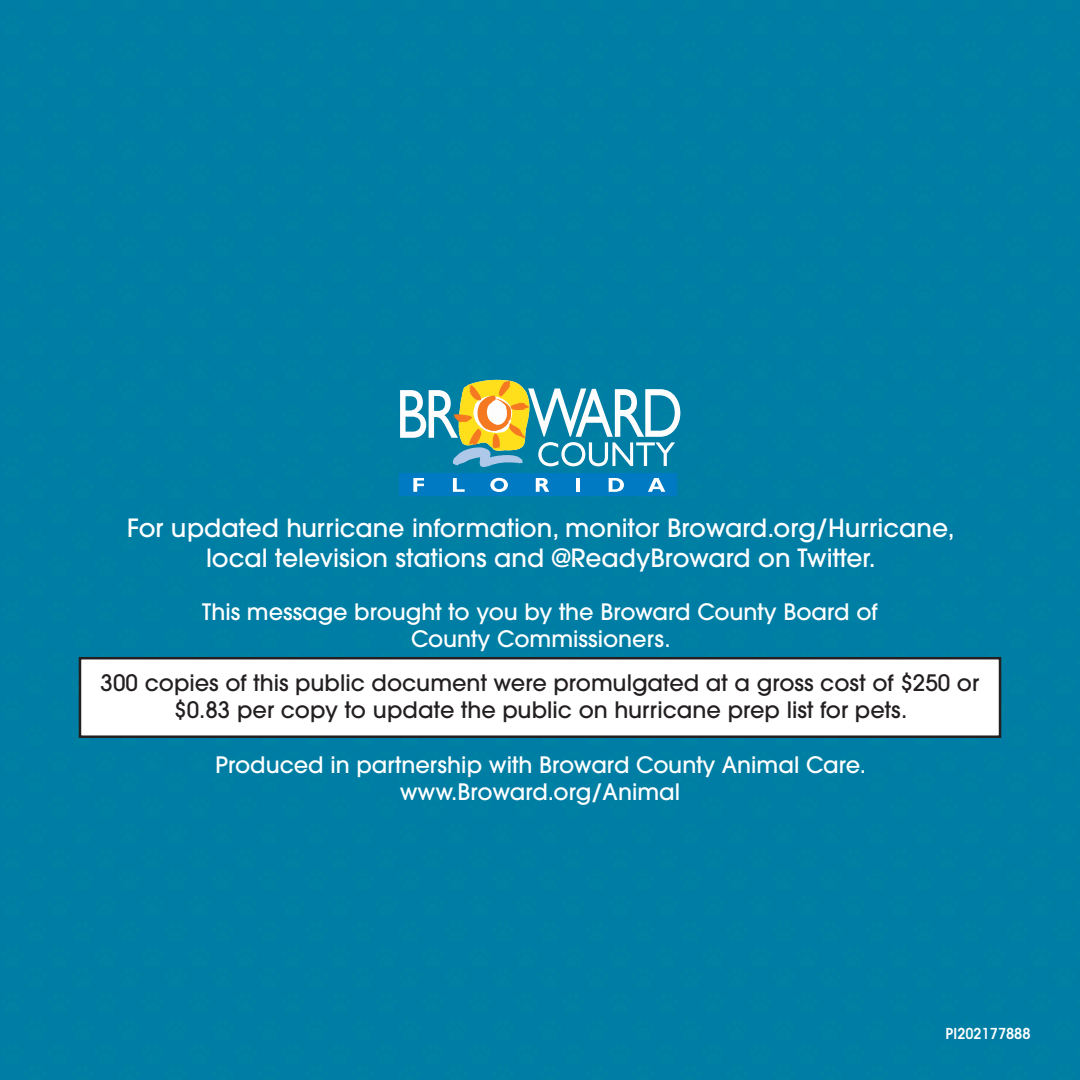
<style>
.page{position:relative;width:1080px;height:1080px;background:#007da4}
.page>*{position:absolute;margin:0;border:0;box-sizing:border-box;transform-origin:0 0}
.t1{font:500 25px/30px "ITC Avant Garde Std";color:#fff;text-align:center}
.t2{font:500 22.5px/27px "ITC Avant Garde Std";color:#fff;text-align:center}
.t3{font:500 22.5px/27px "ITC Avant Garde Std";color:#231f20;text-align:center}
.t4{font:600 condensed 15px "ITC Avant Garde Std";color:#fff}
</style>
<div class="page">
<svg style="left:400px;top:380px;width:280px;height:87px"></svg>
<div style="left:400px;top:473px;width:277px;height:23px;background:#007ac2"></div>
<svg style="left:413px;top:478px;width:11px;height:14px"></svg>
<svg style="left:453px;top:478px;width:12px;height:14px"></svg>
<svg style="left:490px;top:478px;width:18px;height:14px"></svg>
<svg style="left:536px;top:478px;width:13px;height:14px"></svg>
<hr style="left:576px;top:478px;width:4px;height:14px;background:#fff">
<svg style="left:609px;top:478px;width:15px;height:14px"></svg>
<svg style="left:648px;top:478px;width:17px;height:14px"></svg>
<div style="left:80px;top:658px;width:920px;height:79px;background:#fff"></div>
<div style="left:79px;top:657px;width:922px;height:81px;border:2px solid #231f20"></div>
<p class="t1" style="left:127px;top:513px;width:829px">For updated hurricane information, monitor Broward.org/Hurricane, local television stations and @ReadyBroward on Twitter.</p>
<p class="t2" style="left:202px;top:598px;width:677px">This message brought to you by the Broward County Board of<br>County Commissioners.</p>
<p class="t3" style="left:101px;top:669px;width:880px">300 copies of this public document were promulgated at a gross cost of $250 or $0.83 per copy to update the public on hurricane prep list for pets.</p>
<p class="t2" style="left:215px;top:751px;width:652px">Produced in partnership with Broward County Animal Care.</p>
<p class="t2" style="left:400px;top:778px;width:282px">www.Broward.org/Animal</p>
<p class="t4" style="left:946px;top:1024px;width:86px">PI202177888</p>
</div>
